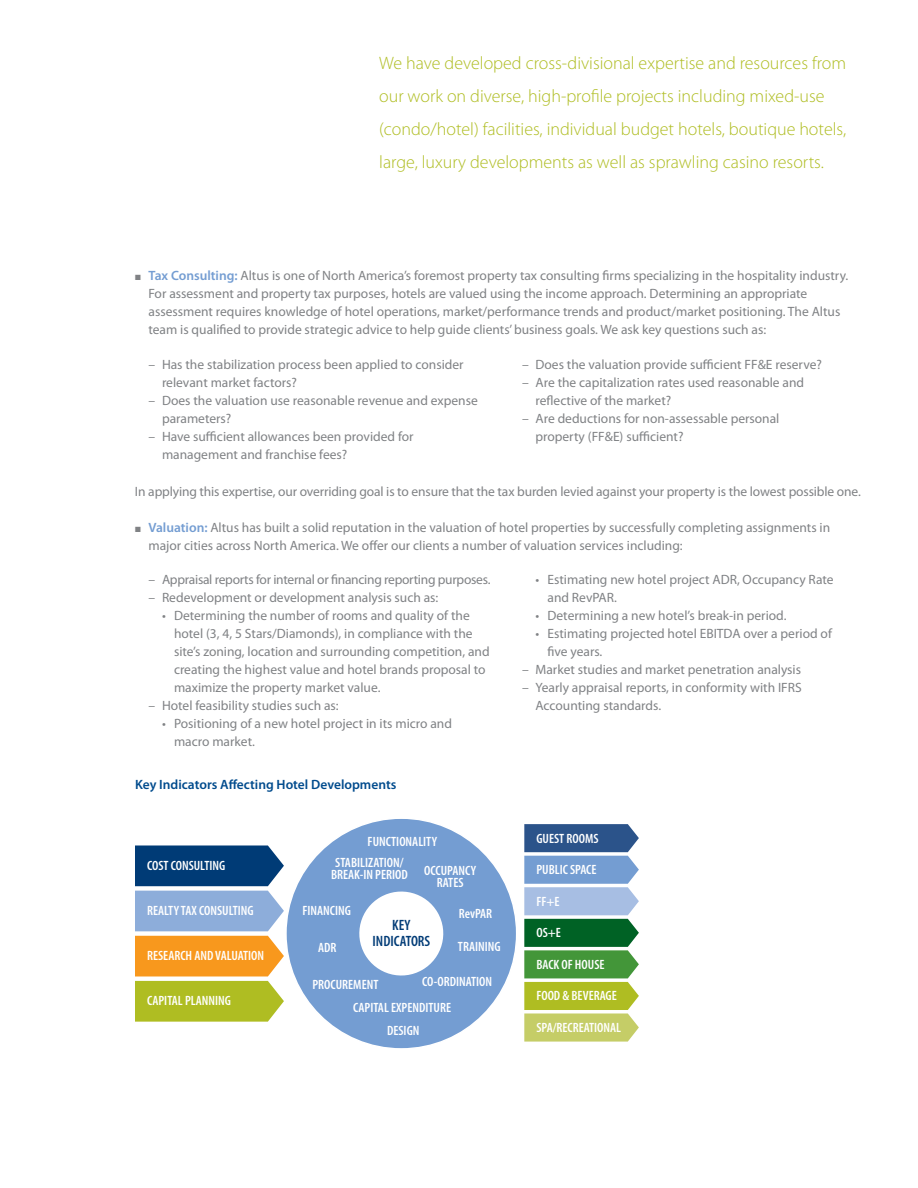
<style>
.page{position:relative;width:918px;height:1188px;background:#fff}
.page>*{position:absolute;margin:0;border:0;box-sizing:border-box;transform-origin:0 0}
.t1{font:300 18px/33px "Myriad Pro";color:#afbd22}
.t2{font:600 condensed 15px/15.9px "Myriad Pro";color:#003b76;text-align:center}
.t3{font:13.5px/18px "Myriad Pro";color:#808285}
.t4{font:600 condensed 13.5px/12.3px "Myriad Pro";color:#fff;text-align:center}
.t5{font:13.5px "Myriad Pro";letter-spacing:-.02em;color:#808285}
.t6{font:600 13.5px "Myriad Pro";color:#004b8d}
.s1{font-weight:600;color:#749dd2}
</style>
<div class="page">
<div style="left:286px;top:818px;width:231px;height:231px;background:#749dd2;border-radius:50%"></div>
<svg style="left:359px;top:891px;width:85px;height:85px"></svg>
<svg style="left:524px;top:824px;width:115px;height:218px;background:#82a787"></svg>
<svg style="left:135px;top:845px;width:149px;height:177px;background:#9b9d77"></svg>
<p class="t1" style="left:379px;top:47px;width:468px">We have developed cross-divisional expertise and resources from our work on diverse, high-profile projects including mixed-use (condo/hotel) facilities, individual budget hotels, boutique hotels, large, luxury developments as well as sprawling casino resorts.</p>
<p class="t3" style="left:148px;top:267px;width:701px;text-indent:-13px">■ <span class="s1">Tax Consulting:</span> Altus is one of North America’s foremost property tax consulting firms specializing in the hospitality industry.<br>For assessment and property tax purposes, hotels are valued using the income approach. Determining an appropriate assessment requires knowledge of hotel operations, market/performance trends and product/market positioning. The Altus team is qualified to provide strategic advice to help guide clients’ business goals. We ask key questions such as:</p>
<p class="t3" style="left:162px;top:355px;width:303px;text-indent:-14px">– Has the stabilization process been applied to consider relevant market factors?</p>
<p class="t3" style="left:162px;top:391px;width:317px;text-indent:-14px">– Does the valuation use reasonable revenue and expense parameters?</p>
<p class="t3" style="left:162px;top:427px;width:253px;text-indent:-14px">– Have sufficient allowances been provided for management and franchise fees?</p>
<p class="t3" style="left:522px;top:355px;width:301px">– Does the valuation provide sufficient FF&amp;E reserve?</p>
<p class="t3" style="left:536px;top:373px;width:270px;text-indent:-14px">– Are the capitalization rates used reasonable and reflective of the market?</p>
<p class="t3" style="left:536px;top:409px;width:246px;text-indent:-14px">– Are deductions for non-assessable personal property (FF&amp;E) sufficient?</p>
<p class="t3" style="left:135px;top:483px;width:727px">In applying this expertise, our overriding goal is to ensure that the tax burden levied against your property is the lowest possible one.</p>
<p class="t3" style="left:148px;top:519px;width:683px;text-indent:-13px">■ <span class="s1">Valuation:</span> Altus has built a solid reputation in the valuation of hotel properties by successfully completing assignments in major cities across North America. We offer our clients a number of valuation services including:</p>
<p class="t5" style="left:148px;top:572px;width:343px">– Appraisal reports for internal or financing reporting purposes.</p>
<p class="t3" style="left:148px;top:589px;width:291px">– Redevelopment or development analysis such as:</p>
<p class="t3" style="left:174px;top:607px;width:317px;text-indent:-12px">• Determining the number of rooms and quality of the hotel (3, 4, 5 Stars/Diamonds), in compliance with the site’s zoning, location and surrounding competition, and creating the highest value and hotel brands proposal to maximize the property market value.</p>
<p class="t3" style="left:148px;top:697px;width:192px">– Hotel feasibility studies such as:</p>
<p class="t3" style="left:174px;top:715px;width:280px;text-indent:-12px">• Positioning of a new hotel project in its micro and macro market.</p>
<p class="t6" style="left:135px;top:777px;width:263px">Key Indicators Affecting Hotel Developments</p>
<p class="t4" style="left:147px;top:860px;width:80px">COST CONSULTING</p>
<p class="t4" style="left:147px;top:905px;width:108px">REALTY TAX CONSULTING</p>
<p class="t4" style="left:147px;top:950px;width:119px">RESEARCH AND VALUATION</p>
<p class="t4" style="left:147px;top:995px;width:85px">CAPITAL PLANNING</p>
<p class="t4" style="left:368px;top:835px;width:71px">FUNCTIONALITY</p>
<p class="t4" style="left:331px;top:856px;width:78px">STABILIZATION/<br>BREAK-IN PERIOD</p>
<p class="t4" style="left:303px;top:905px;width:50px">FINANCING</p>
<p class="t4" style="left:424px;top:865px;width:53px">OCCUPANCY<br>RATES</p>
<p class="t4" style="left:459px;top:907px;width:35px">RevPAR</p>
<p class="t4" style="left:318px;top:941px;width:20px">ADR</p>
<p class="t2" style="left:373px;top:917px;width:59px">KEY<br>INDICATORS</p>
<p class="t4" style="left:458px;top:940px;width:44px">TRAINING</p>
<p class="t4" style="left:312px;top:979px;width:68px">PROCUREMENT</p>
<p class="t4" style="left:422px;top:976px;width:71px">CO-ORDINATION</p>
<p class="t4" style="left:353px;top:1002px;width:99px">CAPITAL EXPENDITURE</p>
<p class="t4" style="left:387px;top:1025px;width:34px">DESIGN</p>
<p class="t3" style="left:548px;top:571px;width:288px;text-indent:-12px">• Estimating new hotel project ADR, Occupancy Rate and RevPAR.</p>
<p class="t3" style="left:536px;top:607px;width:253px">• Determining a new hotel’s break-in period.</p>
<p class="t3" style="left:548px;top:625px;width:286px;text-indent:-12px">• Estimating projected hotel EBITDA over a period of five years.</p>
<p class="t3" style="left:522px;top:661px;width:281px">– Market studies and market penetration analysis</p>
<p class="t3" style="left:536px;top:678px;width:268px;text-indent:-14px">– Yearly appraisal reports, in conformity with IFRS<br>Accounting standards.</p>
<p class="t4" style="left:536px;top:832px;width:64px">GUEST ROOMS</p>
<p class="t4" style="left:536px;top:864px;width:62px">PUBLIC SPACE</p>
<p class="t4" style="left:536px;top:895px;width:25px">FF+E</p>
<p class="t4" style="left:536px;top:927px;width:26px">OS+E</p>
<p class="t4" style="left:536px;top:959px;width:70px">BACK OF HOUSE</p>
<p class="t4" style="left:536px;top:990px;width:82px">FOOD &amp; BEVERAGE</p>
<p class="t4" style="left:536px;top:1022px;width:86px">SPA/RECREATIONAL</p>
</div>
